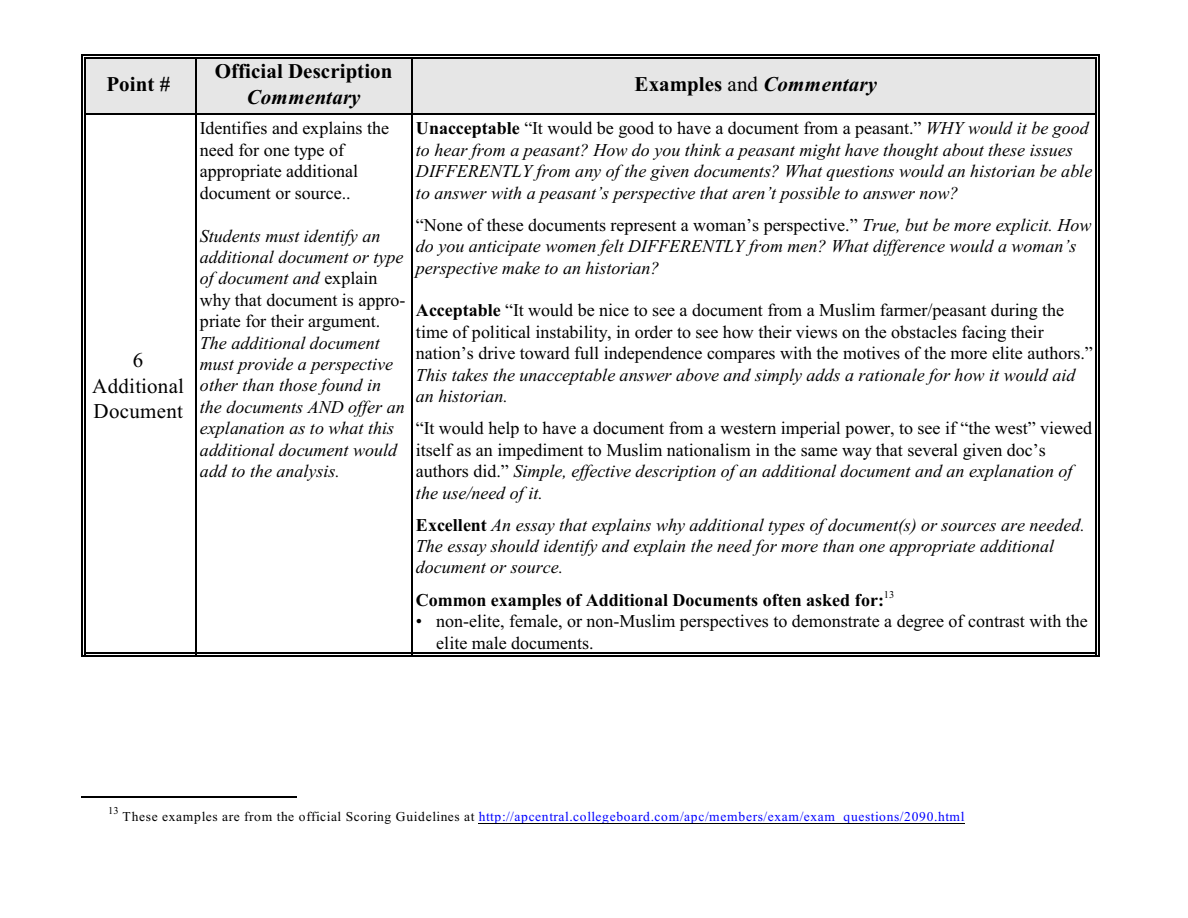
<style>
.page{position:relative;width:1188px;height:918px;background:#fff}
.page>*{position:absolute;margin:0;border:0;box-sizing:border-box;transform-origin:0 0}
.t1{font:italic 700 21px "Times New Roman";letter-spacing:.01em;color:#000}
.t2{font:700 21px "Times New Roman";letter-spacing:.005em;color:#000}
.t3{font:21px/25.5px "Times New Roman";letter-spacing:.015em;color:#000;text-align:center}
.t4{font:italic 18px/21.5px "Times New Roman";color:#000}
.t5{font:18px/21.5px "Times New Roman";color:#000}
.t6{font:700 18px "Times New Roman";color:#000}
.t7{font:13.5px "Times New Roman";letter-spacing:.05em;color:#00f}
.t8{font:10.5px "Times New Roman";color:#000}
.s1{font-style:normal}
.s2{font-weight:400;font-style:normal}
.s3{font-weight:700;font-style:normal}
.s4{font-weight:700}
.s5{font-style:italic}
.s6{color:#000}
</style>
<div class="page">
<hr style="left:81px;top:796px;width:216px;height:1px;background:#000">
<hr style="left:479px;top:823px;width:486px;height:1px;background:#000">
<div style="left:84px;top:57px;width:112px;height:56px;background:#e6e6e6"></div>
<hr style="left:84px;top:57px;width:1px;height:56px;background:#000">
<hr style="left:84px;top:57px;width:112px;height:1px;background:#000">
<hr style="left:81px;top:54px;width:1px;height:59px;background:#000">
<hr style="left:81px;top:54px;width:115px;height:1px;background:#000">
<div style="left:196px;top:57px;width:216px;height:56px;background:#e6e6e6"></div>
<hr style="left:196px;top:57px;width:1px;height:56px;background:#000">
<hr style="left:196px;top:57px;width:216px;height:1px;background:#000">
<hr style="left:196px;top:54px;width:216px;height:1px;background:#000">
<div style="left:412px;top:57px;width:685px;height:56px;background:#e6e6e6"></div>
<hr style="left:412px;top:57px;width:1px;height:56px;background:#000">
<hr style="left:1096px;top:57px;width:1px;height:56px;background:#000">
<hr style="left:412px;top:57px;width:685px;height:1px;background:#000">
<hr style="left:1099px;top:54px;width:1px;height:59px;background:#000">
<hr style="left:412px;top:54px;width:688px;height:1px;background:#000">
<hr style="left:84px;top:113px;width:1px;height:541px;background:#000">
<hr style="left:84px;top:113px;width:112px;height:1px;background:#000">
<hr style="left:84px;top:653px;width:112px;height:1px;background:#000">
<hr style="left:81px;top:113px;width:1px;height:544px;background:#000">
<hr style="left:81px;top:656px;width:115px;height:1px;background:#000">
<hr style="left:196px;top:113px;width:1px;height:541px;background:#000">
<hr style="left:196px;top:113px;width:216px;height:1px;background:#000">
<hr style="left:196px;top:653px;width:216px;height:1px;background:#000">
<hr style="left:196px;top:656px;width:216px;height:1px;background:#000">
<hr style="left:412px;top:113px;width:1px;height:541px;background:#000">
<hr style="left:1096px;top:113px;width:1px;height:541px;background:#000">
<hr style="left:412px;top:113px;width:685px;height:1px;background:#000">
<hr style="left:412px;top:653px;width:685px;height:1px;background:#000">
<hr style="left:1099px;top:113px;width:1px;height:544px;background:#000">
<hr style="left:412px;top:656px;width:688px;height:1px;background:#000">
<p class="t2" style="left:106px;top:77px;width:65px">Point #</p>
<p class="t3" style="left:92px;top:349px;width:93px">6<br>Additional<br>Document</p>
<p class="t2" style="left:215px;top:64px;width:179px">Official Description</p>
<p class="t1" style="left:247px;top:89px;width:115px">Commentary</p>
<p class="t5" style="left:200px;top:119px;width:191px">Identifies and explains the need for one type of appropriate additional document or source..</p>
<p class="t4" style="left:200px;top:227px;width:207px">Students must identify an additional document or type of document and <span class="s1">explain why that document is appro&shy;priate for their argument.</span></p>
<p class="t4" style="left:200px;top:334px;width:206px">The additional document must provide a perspective other than those found in the documents AND offer an explanation as to what this additional document would add to the analysis.</p>
<p class="t1" style="left:634px;top:77px;width:244px"><span class="s1">Examples</span> <span class="s2">and</span> Commentary</p>
<p class="t4" style="left:416px;top:119px;width:678px"><span class="s3">Unacceptable</span> <span class="s1">“It would be good to have a document from a peasant.”</span> WHY would it be good to hear from a peasant? How do you think a peasant might have thought about these issues DIFFERENTLY from any of the given documents? What questions would an historian be able to answer with a peasant’s perspective that aren’t possible to answer now?</p>
<p class="t4" style="left:416px;top:216px;width:677px"><span class="s1">“None of these documents represent a woman’s perspective.”</span> True, but be more explicit. How do you anticipate women felt DIFFERENTLY from men? What difference would a woman’s perspective make to an historian?</p>
<p class="t5" style="left:416px;top:301px;width:678px"><span class="s4">Acceptable</span> “It would be nice to see a document from a Muslim farmer/peasant during the time of political instability, in order to see how their views on the obstacles facing their nation’s drive toward full independence compares with the motives of the more elite authors.”</p>
<p class="t4" style="left:416px;top:366px;width:661px">This takes the unacceptable answer above and simply adds a rationale for how it would aid an historian.</p>
<p class="t5" style="left:416px;top:419px;width:678px">“It would help to have a document from a western imperial power, to see if “the west” viewed itself as an impediment to Muslim nationalism in the same way that several given doc’s authors did.” <span class="s5">Simple, effective description of an additional document and an explanation of the use/need of it.</span></p>
<p class="t4" style="left:416px;top:516px;width:670px"><span class="s3">Excellent</span> An essay that explains why additional types of document(s) or sources are needed.<br>The essay should identify and explain the need for more than one appropriate additional document or source.</p>
<p class="t6" style="left:416px;top:594px;width:480px">Common examples of Additional Documents often asked for:<sup>13</sup></p>
<p class="t5" style="left:436px;top:612px;width:653px;text-indent:-20px">• non-elite, female, or non-Muslim perspectives to demonstrate a degree of contrast with the elite male documents.</p>
<p class="t8" style="left:108px;top:807px;width:12px">13</p>
<p class="t7" style="left:123px;top:812px;width:844px"><span class="s6">These examples are from the official Scoring Guidelines at</span> http://apcentral.collegeboard.com/apc/members/exam/exam_questions/2090.html</p>
</div>
